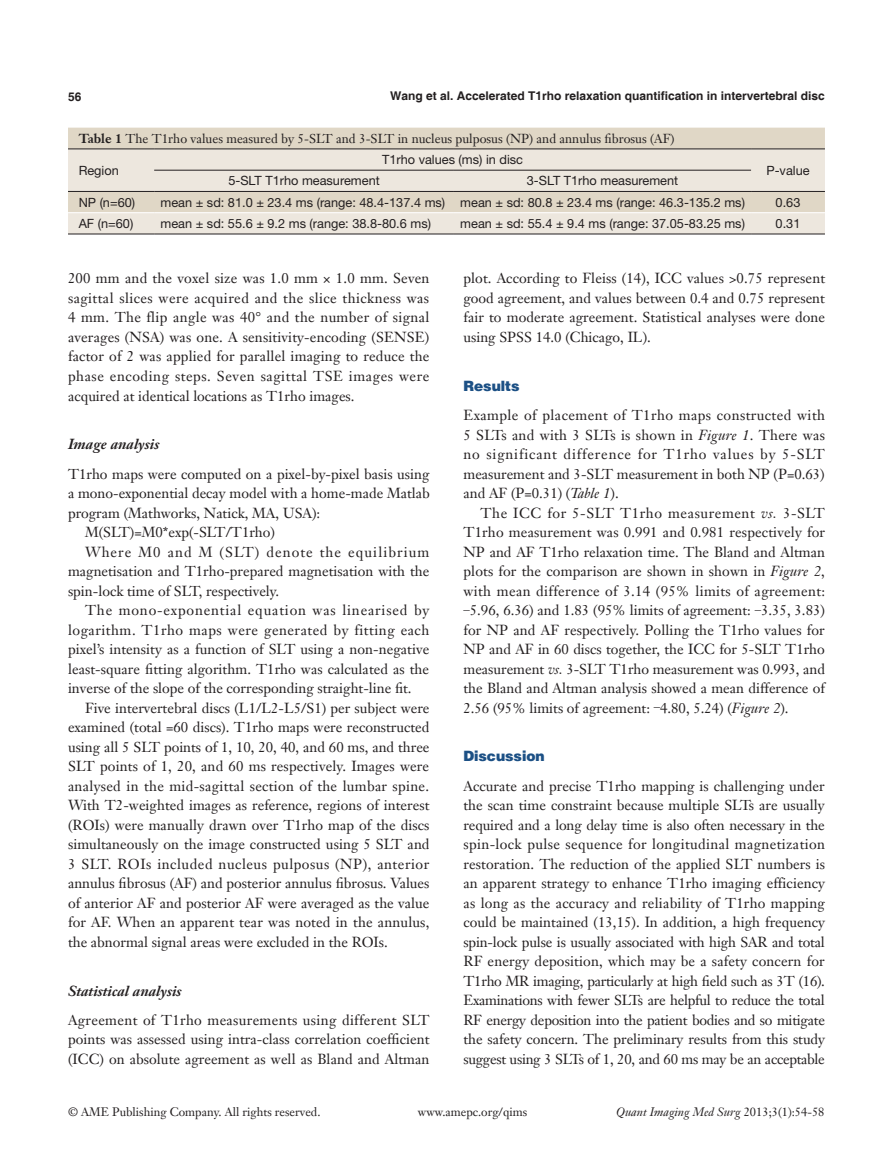
<style>
.page{position:relative;width:893px;height:1170px;background:#fff}
.page>*{position:absolute;margin:0;border:0;box-sizing:border-box;transform-origin:0 0}
.t1{font:14.25px/19.5px "Janson Text LT";color:#231f20;text-align:justify}
.t2{font:14.25px "Janson Text LT";letter-spacing:.025em;color:#231f20}
.t3{font:14.25px "Janson Text LT";letter-spacing:.04em;color:#231f20}
.t4{font:italic 700 14.25px "Janson Text LT";color:#231f20}
.t5{font:900 14.25px "Helvetica";color:#1c5085}
.t6{font:12.75px "Helvetica Neue LT Pro";color:#231f20}
.t7{font:12.75px "Janson Text LT";color:#231f20}
.t8{font:700 12px "Helvetica";color:#231f20}
.t9{font:12px "Janson Text LT";color:#231f20}
.t10{font:italic 12px "Janson Text LT";color:#231f20}
.s1{font-weight:700}
.s2{font-style:italic}
.s3{font-style:normal}
</style>
<div class="page">
<div style="left:68px;top:128px;width:757px;height:20px;background:#e0d7c6"></div>
<svg style="left:68px;top:149px;width:757px;height:84px;background:#e8e1d6"></svg>
<hr style="left:68px;top:148px;width:86px;height:1px;background:#231f20">
<hr style="left:68px;top:191px;width:86px;height:1px;background:#231f20">
<hr style="left:154px;top:148px;width:300px;height:1px;background:#231f20">
<hr style="left:454px;top:148px;width:297px;height:1px;background:#231f20">
<hr style="left:751px;top:148px;width:74px;height:1px;background:#231f20">
<hr style="left:751px;top:191px;width:74px;height:1px;background:#231f20">
<hr style="left:154px;top:170px;width:300px;height:1px;background:#231f20">
<hr style="left:454px;top:170px;width:297px;height:1px;background:#231f20">
<hr style="left:154px;top:191px;width:300px;height:1px;background:#231f20">
<hr style="left:454px;top:191px;width:297px;height:1px;background:#231f20">
<hr style="left:68px;top:212px;width:86px;height:1px;background:#fff">
<hr style="left:154px;top:212px;width:300px;height:1px;background:#fff">
<hr style="left:454px;top:212px;width:297px;height:1px;background:#fff">
<hr style="left:751px;top:212px;width:74px;height:1px;background:#fff">
<hr style="left:68px;top:233px;width:86px;height:1px;background:#231f20">
<hr style="left:154px;top:233px;width:300px;height:1px;background:#231f20">
<hr style="left:454px;top:233px;width:297px;height:1px;background:#231f20">
<hr style="left:751px;top:233px;width:74px;height:1px;background:#231f20">
<p class="t8" style="left:68px;top:89px;width:15px">56</p>
<p class="t8" style="left:390px;top:88px;width:436px">Wang et al. Accelerated T1rho relaxation quantification in intervertebral disc</p>
<p class="t7" style="left:79px;top:130px;width:597px"><span class="s1">Table 1</span> The T1rho values measured by 5-SLT and 3-SLT in nucleus pulposus (NP) and annulus fibrosus (AF)</p>
<p class="t6" style="left:79px;top:162px;width:42px">Region</p>
<p class="t6" style="left:382px;top:152px;width:142px">T1rho values (ms) in disc</p>
<p class="t6" style="left:228px;top:173px;width:153px">5-SLT T1rho measurement</p>
<p class="t6" style="left:527px;top:173px;width:153px">3-SLT T1rho measurement</p>
<p class="t6" style="left:766px;top:162px;width:45px">P-value</p>
<p class="t6" style="left:79px;top:194px;width:58px">NP (n=60)</p>
<p class="t6" style="left:161px;top:194px;width:286px">mean ± sd: 81.0 ± 23.4 ms (range: 48.4-137.4 ms)</p>
<p class="t6" style="left:460px;top:194px;width:286px">mean ± sd: 80.8 ± 23.4 ms (range: 46.3-135.2 ms)</p>
<p class="t6" style="left:776px;top:194px;width:26px">0.63</p>
<p class="t6" style="left:79px;top:215px;width:56px">AF (n=60)</p>
<p class="t6" style="left:161px;top:215px;width:272px">mean ± sd: 55.6 ± 9.2 ms (range: 38.8-80.6 ms)</p>
<p class="t6" style="left:460px;top:215px;width:286px">mean ± sd: 55.4 ± 9.4 ms (range: 37.05-83.25 ms)</p>
<p class="t6" style="left:776px;top:215px;width:26px">0.31</p>
<p class="t1" style="left:68px;top:268px;width:363px">200 mm and the voxel size was 1.0 mm × 1.0 mm. Seven sagittal slices were acquired and the slice thickness was 4 mm. The flip angle was 40° and the number of signal averages (NSA) was one. A sensitivity-encoding (SENSE) factor of 2 was applied for parallel imaging to reduce the phase encoding steps. Seven sagittal TSE images were acquired at identical locations as T1rho images.</p>
<p class="t4" style="left:68px;top:435px;width:93px">Image analysis</p>
<p class="t1" style="left:68px;top:463px;width:363px">T1rho maps were computed on a pixel-by-pixel basis using a mono-exponential decay model with a home-made Matlab program (Mathworks, Natick, MA, USA):</p>
<p class="t1" style="left:85px;top:522px;width:191px">M(SLT)=M0*exp(-SLT/T1rho)</p>
<p class="t1" style="left:68px;top:541px;width:363px;text-indent:17px">Where M0 and M (SLT) denote the equilibrium magnetisation and T1rho-prepared magnetisation with the spin-lock time of SLT, respectively.</p>
<p class="t1" style="left:68px;top:600px;width:363px;text-indent:17px">The mono-exponential equation was linearised by logarithm. T1rho maps were generated by fitting each pixel’s intensity as a function of SLT using a non-negative least-square fitting algorithm. T1rho was calculated as the inverse of the slope of the corresponding straight-line fit.</p>
<p class="t1" style="left:68px;top:697px;width:363px;text-indent:17px">Five intervertebral discs (L1/L2-L5/S1) per subject were examined (total =60 discs). T1rho maps were reconstructed using all 5 SLT points of 1, 10, 20, 40, and 60 ms, and three SLT points of 1, 20, and 60 ms respectively. Images were analysed in the mid-sagittal section of the lumbar spine.<br>With T2-weighted images as reference, regions of interest (ROIs) were manually drawn over T1rho map of the discs simultaneously on the image constructed using 5 SLT and 3 SLT. ROIs included nucleus pulposus (NP), anterior annulus fibrosus (AF) and posterior annulus fibrosus. Values of anterior AF and posterior AF were averaged as the value for AF. When an apparent tear was noted in the annulus, the abnormal signal areas were excluded in the ROIs.</p>
<p class="t4" style="left:68px;top:981px;width:115px">Statistical analysis</p>
<p class="t1" style="left:68px;top:1009px;width:363px">Agreement of T1rho measurements using different SLT points was assessed using intra-class correlation coefficient (ICC) on absolute agreement as well as Bland and Altman</p>
<p class="t1" style="left:463px;top:268px;width:363px">plot. According to Fleiss (14), ICC values &gt;0.75 represent good agreement, and values between 0.4 and 0.75 represent fair to moderate agreement. Statistical analyses were done using SPSS 14.0 (Chicago, IL).</p>
<p class="t5" style="left:463px;top:376px;width:58px">Results</p>
<p class="t1" style="left:463px;top:405px;width:363px">Example of placement of T1rho maps constructed with 5 SLTs and with 3 SLTs is shown in <span class="s2">Figure 1</span>. There was no significant difference for T1rho values by 5-SLT measurement and 3-SLT measurement in both NP (P=0.63) and AF (P=0.31) (<span class="s2">Table 1</span>).</p>
<p class="t3" style="left:480px;top:503px;width:346px">The ICC for 5-SLT T1rho measurement <span class="s2">vs.</span> 3-SLT</p>
<p class="t1" style="left:463px;top:522px;width:363px">T1rho measurement was 0.991 and 0.981 respectively for</p>
<p class="t1" style="left:463px;top:541px;width:363px">NP and AF T1rho relaxation time. The Bland and Altman</p>
<p class="t1" style="left:463px;top:561px;width:363px">plots for the comparison are shown in shown in <span class="s2">Figure 2</span>,</p>
<p class="t2" style="left:463px;top:581px;width:363px">with mean difference of 3.14 (95% limits of agreement:</p>
<p class="t1" style="left:470px;top:600px;width:282px">5.96, 6.36) and 1.83 (95% limits of agreement:</p>
<p class="t1" style="left:463px;top:600px;width:363px;text-indent:298px">3.35, 3.83) for NP and AF respectively. Polling the T1rho values for NP and AF in 60 discs together, the ICC for 5-SLT T1rho measurement <span class="s2">vs.</span> 3-SLT T1rho measurement was 0.993, and the Bland and Altman analysis showed a mean difference of 2.56 (95% limits of agreement:</p>
<p class="t7" style="left:654px;top:693px;width:8px">_</p>
<p class="t1" style="left:660px;top:697px;width:130px">4.80, 5.24) (<span class="s2">Figure 2</span>).</p>
<p class="t5" style="left:463px;top:747px;width:83px">Discussion</p>
<p class="t1" style="left:463px;top:775px;width:363px">Accurate and precise T1rho mapping is challenging under the scan time constraint because multiple SLTs are usually required and a long delay time is also often necessary in the spin-lock pulse sequence for longitudinal magnetization restoration. The reduction of the applied SLT numbers is an apparent strategy to enhance T1rho imaging efficiency as long as the accuracy and reliability of T1rho mapping could be maintained (13,15). In addition, a high frequency spin-lock pulse is usually associated with high SAR and total RF energy deposition, which may be a safety concern for T1rho MR imaging, particularly at high field such as 3T (16).<br>Examinations with fewer SLTs are helpful to reduce the total RF energy deposition into the patient bodies and so mitigate the safety concern. The preliminary results from this study suggest using 3 SLTs of 1, 20, and 60 ms may be an acceptable</p>
<p class="t9" style="left:68px;top:1104px;width:254px">© AME Publishing Company. All rights reserved.</p>
<p class="t9" style="left:418px;top:1104px;width:111px">www.amepc.org/qims</p>
<p class="t10" style="left:616px;top:1104px;width:210px">Quant Imaging Med Surg <span class="s3">2013;3(1):54-58</span></p>
</div>
